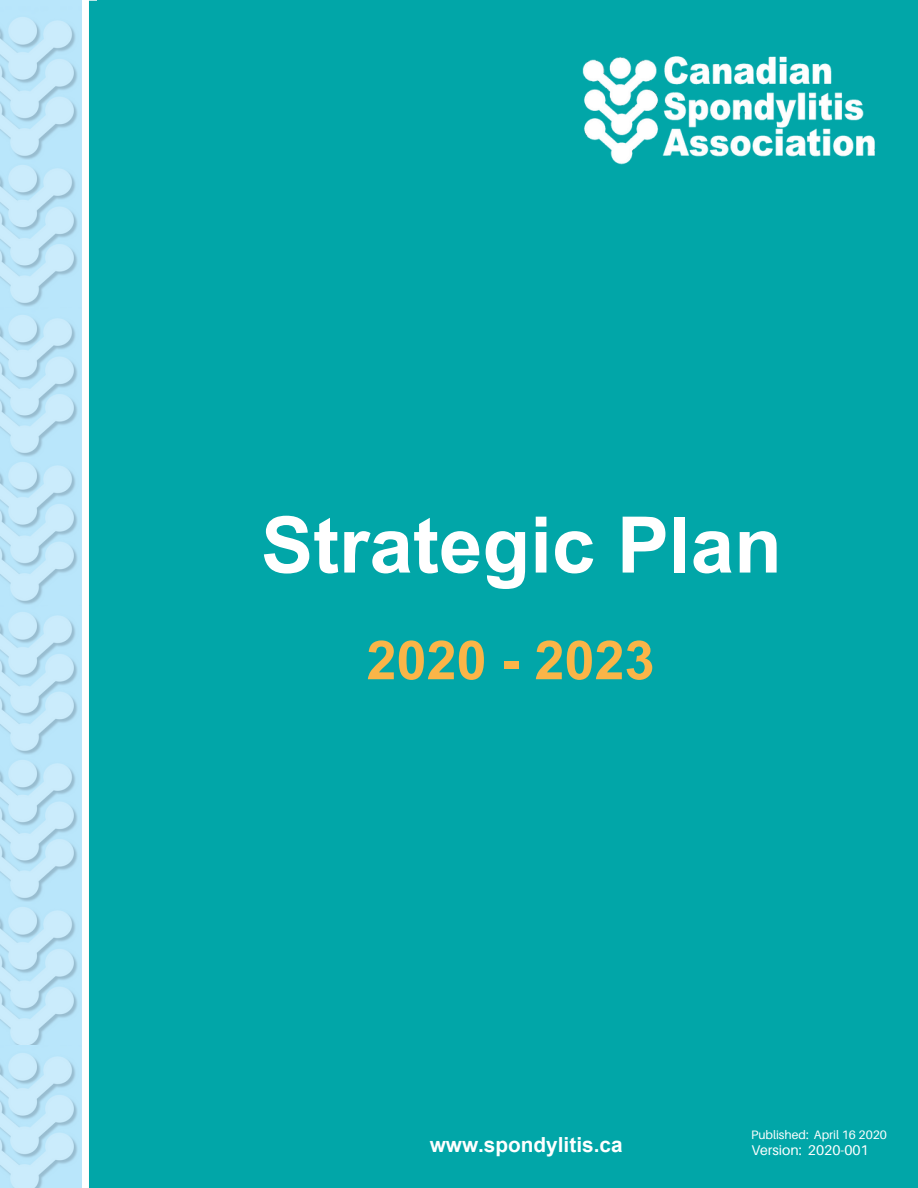
<style>
.page{position:relative;width:918px;height:1188px;background:#fff}
.page>*{position:absolute;margin:0;border:0;box-sizing:border-box;transform-origin:0 0}
.t1{font:700 78.15px "Arial";color:#fff}
.t2{font:700 54px "Arial";color:#fab548}
.t3{font:700 20.85px "Arial";color:#fff}
.t4{font:14.1px "Aileron";color:#fff}
.t5{font:12.15px "Aileron";color:#fff}
</style>
<div class="page">
<img style="left:0;top:1px;width:82px;height:159px">
<img style="left:0;top:160px;width:82px;height:148px">
<img style="left:0;top:308px;width:82px;height:150px">
<img style="left:0;top:458px;width:82px;height:147px">
<img style="left:0;top:605px;width:82px;height:150px">
<img style="left:0;top:755px;width:82px;height:147px">
<img style="left:0;top:902px;width:82px;height:144px">
<img style="left:0;top:1046px;width:82px;height:142px">
<div style="left:89px;top:1px;width:8px;height:1187px;background:#01a6a8"></div>
<div style="left:97px;top:0;width:821px;height:1188px;background:#01a6a8"></div>
<img style="left:582px;top:56px;width:293px;height:109px">
<h1 class="t1" style="left:261px;top:502px;width:522px">Strategic Plan</h1>
<h2 class="t2" style="left:366px;top:630px;width:290px">2020 - 2023</h2>
<p class="t5" style="left:751px;top:1127px;width:137px">Published: April 16 2020</p>
<h3 class="t3" style="left:430px;top:1133px;width:194px">www.spondylitis.ca</h3>
<p class="t4" style="left:751px;top:1141px;width:119px">Version: 2020-001</p>
</div>
